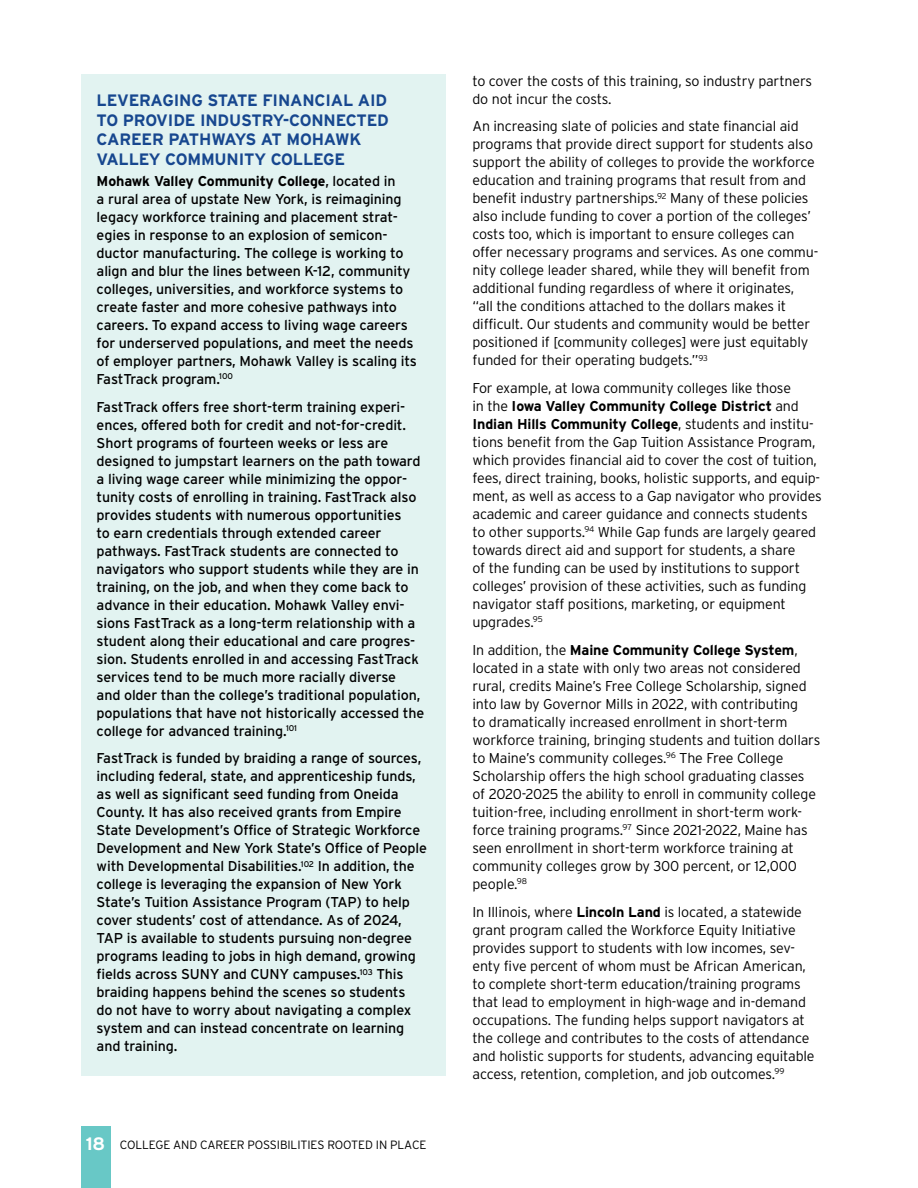
<style>
.page{position:relative;width:918px;height:1188px;background:#fff}
.page>*{position:absolute;margin:0;border:0;box-sizing:border-box;transform-origin:0 0}
.Boxed_heading{font:700 16.5px/19.5px "Interstate";letter-spacing:-.01em;color:#17478f}
.text{font:300 14.25px/18px "Interstate";letter-spacing:-.01em;color:#000}
.Boxed_text{font:14.25px/18px "Interstate";letter-spacing:-.01em;color:#000}
.t1{font:300 12px "Interstate";letter-spacing:-.01em;color:#000}
.s1{font-weight:700}
.s2{font-weight:700;font-size:18px;color:#fff}
</style>
<div class="page">
<div style="left:81px;top:1127px;width:29px;height:61px;background:#68c8c6"></div>
<div style="left:81px;top:74px;width:365px;height:1002px;background:#e2f3f1"></div>
<p class="Boxed_heading" style="left:97px;top:91px;width:294px">LEVERAGING STATE FINANCIAL AID<br>TO PROVIDE INDUSTRY-CONNECTED<br>CAREER PATHWAYS AT MOHAWK<br>VALLEY COMMUNITY COLLEGE</p>
<p class="Boxed_text" style="left:97px;top:172px;width:322px"><span class="s1">Mohawk Valley Community College</span>, located in<br>a rural area of upstate New York, is reimagining legacy workforce training and placement strat&shy;egies in response to an explosion of semicon&shy;ductor manufacturing. The college is working to align and blur the lines between K-12, community colleges, universities, and workforce systems to create faster and more cohesive pathways into careers. To expand access to living wage careers for underserved populations, and meet the needs of employer partners, Mohawk Valley is scaling its FastTrack program.<sup>100</sup></p>
<p class="Boxed_text" style="left:97px;top:398px;width:329px">FastTrack offers free short-term training experi&shy;ences, offered both for credit and not-for-credit.<br>Short programs of fourteen weeks or less are designed to jumpstart learners on the path toward a living wage career while minimizing the oppor&shy;tunity costs of enrolling in training. FastTrack also provides students with numerous opportunities<br>to earn credentials through extended career pathways. FastTrack students are connected to navigators who support students while they are in training, on the job, and when they come back to advance in their education. Mohawk Valley envi&shy;sions FastTrack as a long-term relationship with a student along their educational and care progres&shy;sion. Students enrolled in and accessing FastTrack services tend to be much more racially diverse<br>and older than the college’s traditional population, populations that have not historically accessed the college for advanced training.<sup>101</sup></p>
<p class="Boxed_text" style="left:97px;top:749px;width:332px">FastTrack is funded by braiding a range of sources, including federal, state, and apprenticeship funds, as well as significant seed funding from Oneida County. It has also received grants from Empire State Development’s Office of Strategic Workforce Development and New York State’s Office of People with Developmental Disabilities.<sup>102</sup> In addition, the college is leveraging the expansion of New York State’s Tuition Assistance Program (TAP) to help cover students’ cost of attendance. As of 2024, TAP is available to students pursuing non-degree programs leading to jobs in high demand, growing fields across SUNY and CUNY campuses.<sup>103</sup> This braiding happens behind the scenes so students<br>do not have to worry about navigating a complex system and can instead concentrate on learning and training.</p>
<p class="t1" style="left:86px;top:1138px;width:342px"><span class="s2">18</span> COLLEGE AND CAREER POSSIBILITIES ROOTED IN PLACE</p>
<p class="text" style="left:472px;top:72px;width:341px">to cover the costs of this training, so industry partners do not incur the costs.</p>
<p class="text" style="left:472px;top:117px;width:347px">An increasing slate of policies and state financial aid programs that provide direct support for students also support the ability of colleges to provide the workforce education and training programs that result from and benefit industry partnerships.<sup>92</sup> Many of these policies also include funding to cover a portion of the colleges’ costs too, which is important to ensure colleges can offer necessary programs and services. As one commu&shy;nity college leader shared, while they will benefit from additional funding regardless of where it originates, “all the conditions attached to the dollars makes it difficult. Our students and community would be better positioned if [community colleges] were just equitably funded for their operating budgets.”<sup>93</sup></p>
<p class="text" style="left:472px;top:379px;width:351px">For example, at Iowa community colleges like those<br>in the <span class="s1">Iowa Valley Community College District</span> and <span class="s1">Indian Hills Community College</span>, students and institu&shy;tions benefit from the Gap Tuition Assistance Program, which provides financial aid to cover the cost of tuition, fees, direct training, books, holistic supports, and equip&shy;ment, as well as access to a Gap navigator who provides academic and career guidance and connects students to other supports.<sup>94</sup> While Gap funds are largely geared towards direct aid and support for students, a share<br>of the funding can be used by institutions to support colleges’ provision of these activities, such as funding navigator staff positions, marketing, or equipment upgrades.<sup>95</sup></p>
<p class="text" style="left:472px;top:641px;width:349px">In addition, the <span class="s1">Maine Community College System</span>, located in a state with only two areas not considered rural, credits Maine’s Free College Scholarship, signed into law by Governor Mills in 2022, with contributing<br>to dramatically increased enrollment in short-term workforce training, bringing students and tuition dollars to Maine’s community colleges.<sup>96</sup> The Free College Scholarship offers the high school graduating classes of 2020-2025 the ability to enroll in community college tuition-free, including enrollment in short-term work&shy;force training programs.<sup>97</sup> Since 2021-2022, Maine has seen enrollment in short-term workforce training at community colleges grow by 300 percent, or 12,000 people.<sup>98</sup></p>
<p class="text" style="left:472px;top:902px;width:344px">In Illinois, where <span class="s1">Lincoln Land</span> is located, a statewide grant program called the Workforce Equity Initiative provides support to students with low incomes, sev&shy;enty five percent of whom must be African American, to complete short-term education/training programs that lead to employment in high-wage and in-demand occupations. The funding helps support navigators at the college and contributes to the costs of attendance and holistic supports for students, advancing equitable access, retention, completion, and job outcomes.<sup>99</sup></p>
</div>
